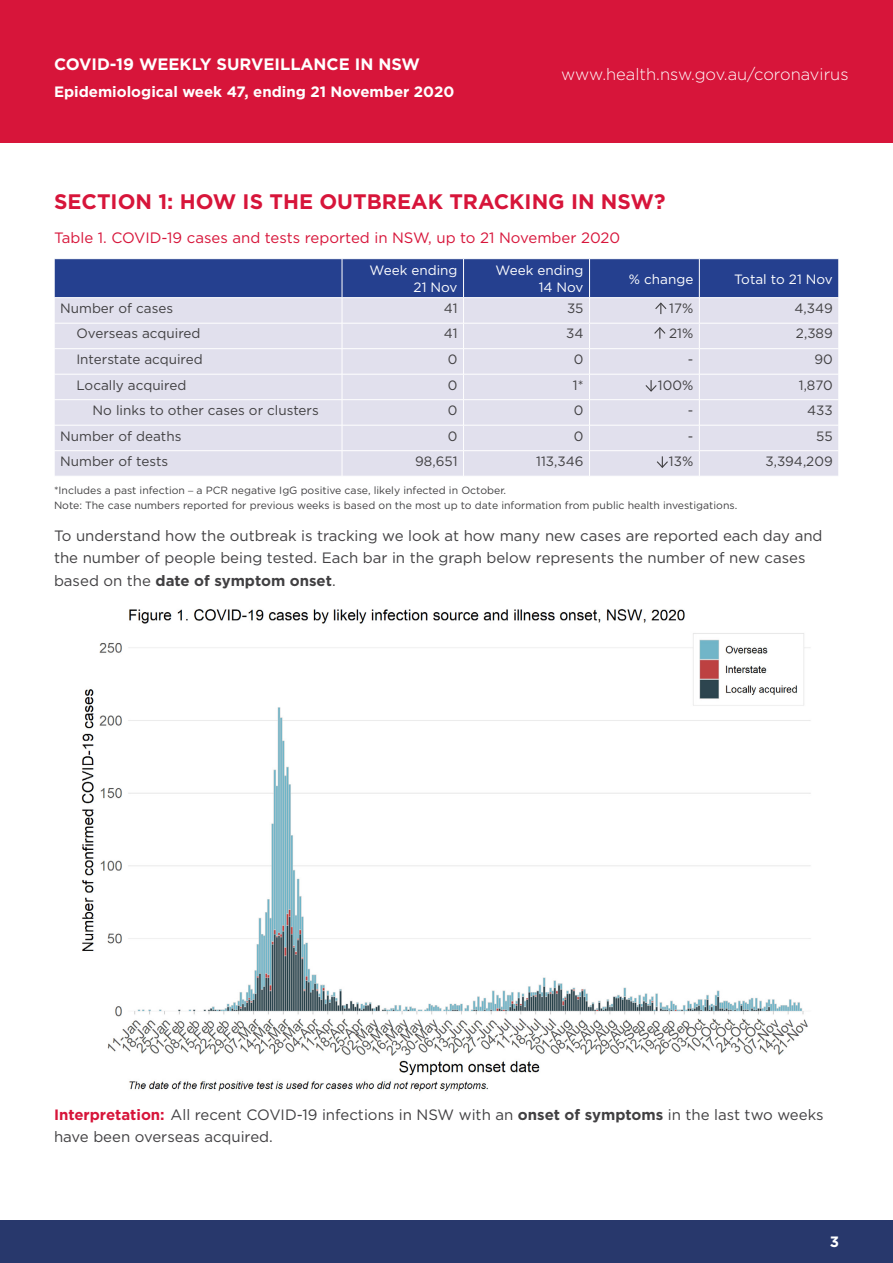
<style>
.page{position:relative;width:893px;height:1263px;background:#fff}
.page>*{position:absolute;margin:0;border:0;box-sizing:border-box;transform-origin:0 0}
.t1{font:700 21px "Gotham";color:#d7153a}
.t2{font:300 16.5px "Gotham";color:#fff}
.t3{font:700 16.5px "Gotham";color:#fff}
.t4{font:15px/22.5px "Gotham";color:#414042}
.t5{font:15px "Gotham";color:#d7153a}
.t6{font:700 15px "Gotham";color:#fff}
.t7{font:13.5px "Gotham";color:#414042}
.t8{font:13.5px/16.2px "Gotham";color:#fff;text-align:right}
.t9{font:10.5px/15px "Gotham";color:#414042}
.s1{font-family:"Frutiger LT Std";font-weight:300}
.s2{font-weight:700}
.s3{font-weight:700;color:#d7153a}
</style>
<div class="page">
<div style="left:0;top:0;width:893px;height:143px;background:#d7153a"></div>
<div style="left:0;top:1220px;width:893px;height:43px;background:#28386c"></div>
<svg style="left:54px;top:259px;width:785px;height:217px;background:#c1c5dd"></svg>
<img style="left:81px;top:609px;width:730px;height:483px">
<p class="t3" style="left:54px;top:55px;width:368px">COVID-19 WEEKLY SURVEILLANCE IN NSW</p>
<p class="t6" style="left:54px;top:83px;width:402px">Epidemiological week 47, ending 21 November 2020</p>
<p class="t2" style="left:561px;top:65px;width:289px">www.health.nsw.gov.au/coronavirus</p>
<h1 class="t1" style="left:54px;top:189px;width:613px">SECTION 1: HOW IS THE OUTBREAK TRACKING IN NSW?</h1>
<p class="t5" style="left:54px;top:230px;width:568px">Table 1. COVID-19 cases and tests reported in NSW, up to 21 November 2020</p>
<p class="t8" style="left:370px;top:263px;width:89px">Week ending<br>21 Nov</p>
<p class="t8" style="left:496px;top:263px;width:89px">Week ending<br>14 Nov</p>
<p class="t8" style="left:629px;top:271px;width:66px">% change</p>
<p class="t8" style="left:734px;top:271px;width:100px">Total to 21 Nov</p>
<p class="t7" style="left:60px;top:301px;width:114px">Number of cases</p>
<p class="t7" style="left:444px;top:301px;width:15px">41</p>
<p class="t7" style="left:567px;top:301px;width:18px">35</p>
<p class="t7" style="left:669px;top:301px;width:26px">17%</p>
<p class="t7" style="left:794px;top:301px;width:40px">4,349</p>
<p class="t7" style="left:76px;top:326px;width:126px">Overseas acquired</p>
<p class="t7" style="left:444px;top:326px;width:15px">41</p>
<p class="t7" style="left:566px;top:326px;width:19px">34</p>
<p class="t7" style="left:669px;top:326px;width:26px">21%</p>
<p class="t7" style="left:796px;top:326px;width:38px">2,389</p>
<p class="t7" style="left:76px;top:352px;width:128px">Interstate acquired</p>
<p class="t7" style="left:448px;top:352px;width:11px">0</p>
<p class="t7" style="left:574px;top:352px;width:11px">0</p>
<p class="t7" style="left:688px;top:352px;width:7px">-</p>
<p class="t7" style="left:814px;top:352px;width:20px">90</p>
<p class="t7" style="left:76px;top:377px;width:111px">Locally acquired</p>
<p class="t7" style="left:448px;top:377px;width:11px">0</p>
<p class="t7" style="left:573px;top:377px;width:12px">1*</p>
<p class="t7" style="left:658px;top:377px;width:37px">100%</p>
<p class="t7" style="left:799px;top:377px;width:35px">1,870</p>
<p class="t7" style="left:93px;top:403px;width:228px">No links to other cases or clusters</p>
<p class="t7" style="left:448px;top:403px;width:11px">0</p>
<p class="t7" style="left:574px;top:403px;width:11px">0</p>
<p class="t7" style="left:688px;top:403px;width:7px">-</p>
<p class="t7" style="left:807px;top:403px;width:27px">433</p>
<p class="t7" style="left:60px;top:428px;width:123px">Number of deaths</p>
<p class="t7" style="left:448px;top:428px;width:11px">0</p>
<p class="t7" style="left:574px;top:428px;width:11px">0</p>
<p class="t7" style="left:688px;top:428px;width:7px">-</p>
<p class="t7" style="left:816px;top:428px;width:18px">55</p>
<p class="t7" style="left:60px;top:454px;width:110px">Number of tests</p>
<p class="t7" style="left:415px;top:454px;width:44px">98,651</p>
<p class="t7" style="left:536px;top:454px;width:49px">113,346</p>
<p class="t7" style="left:669px;top:454px;width:26px">13%</p>
<p class="t7" style="left:765px;top:454px;width:69px">3,394,209</p>
<p class="t9" style="left:54px;top:483px;width:685px">*Includes a past infection <span class="s1">–</span> a PCR negative IgG positive case, likely infected in October.<br>Note: The case numbers reported for previous weeks is based on the most up to date information from public health investigations.</p>
<p class="t4" style="left:54px;top:524px;width:770px">To understand how the outbreak is tracking we look at how many new cases are reported each day and the number of people being tested. Each bar in the graph below represents the number of new cases based on the <span class="s2">date of symptom onset</span>.</p>
<p class="t4" style="left:54px;top:1103px;width:771px"><span class="s3">Interpretation:</span> All recent COVID-19 infections in NSW with an <span class="s2">onset of symptoms</span> in the last two weeks have been overseas acquired.</p>
<p class="t6" style="left:830px;top:1233px;width:11px">3</p>
</div>
